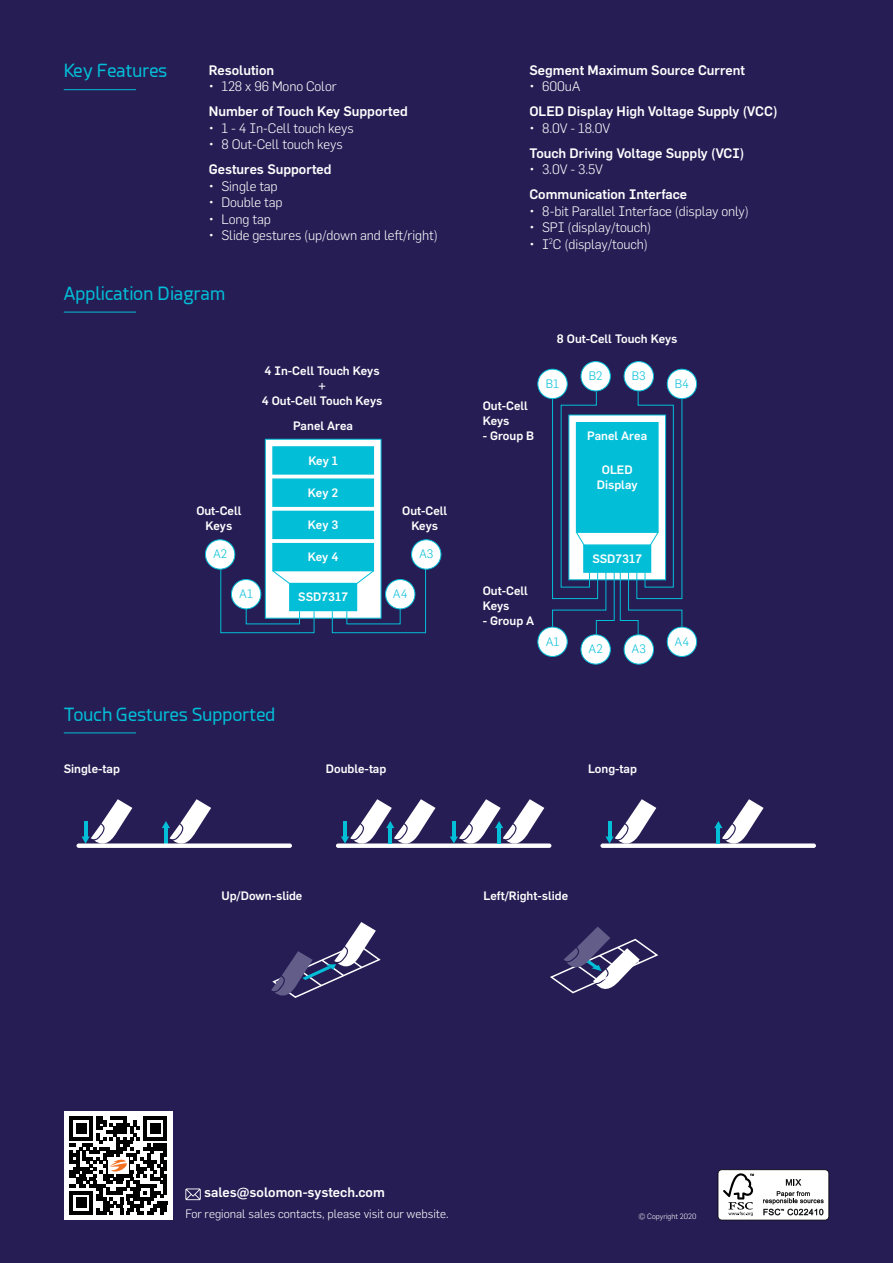
<style>
.page{position:relative;width:893px;height:1263px;background:#251d54}
.page>*{position:absolute;margin:0;border:0;box-sizing:border-box;transform-origin:0 0}
.t1{font:18px "Esphimere";color:#03bed7}
.t2{font:300 13.5px "Flama";letter-spacing:-.01em;color:#fff}
.t3{font:500 13.5px "Flama";color:#fff}
.t4{font:500 12px/15px "Flama";color:#fff;text-align:center}
.t5{font:300 12px "Flama";color:#fff}
.t6{font:300 12px "Flama";color:#03bed7}
.t7{font:300 7.5px "Flama";color:#fff}
</style>
<div class="page">
<div style="left:265px;top:439px;width:116px;height:179px;background:#fff;border:1px solid #03bed7"></div>
<div style="left:272px;top:446px;width:102px;height:29px;background:#03bed7;border:1px solid #03bed7"></div>
<div style="left:272px;top:478px;width:102px;height:29px;background:#03bed7;border:1px solid #03bed7"></div>
<div style="left:272px;top:511px;width:102px;height:28px;background:#03bed7"></div>
<div style="left:272px;top:543px;width:102px;height:28px;background:#03bed7"></div>
<div style="left:289px;top:583px;width:68px;height:28px;background:#03bed7"></div>
<svg style="left:220px;top:554px;width:95px;height:79px"></svg>
<div style="left:231px;top:579px;width:30px;height:30px;background:#fff;border-radius:50%"></div>
<div style="left:231px;top:579px;width:30px;height:30px;border:1px solid #03bed7;border-radius:50%"></div>
<div style="left:205px;top:540px;width:30px;height:29px;background:#fff;border-radius:50%"></div>
<div style="left:205px;top:539px;width:30px;height:30px;border:1px solid #03bed7;border-radius:50%"></div>
<svg style="left:332px;top:554px;width:94px;height:79px"></svg>
<div style="left:385px;top:579px;width:30px;height:30px;background:#fff;border-radius:50%"></div>
<div style="left:385px;top:579px;width:30px;height:30px;border:1px solid #03bed7;border-radius:50%"></div>
<div style="left:412px;top:540px;width:29px;height:29px;background:#fff;border-radius:50%"></div>
<div style="left:411px;top:539px;width:30px;height:30px;border:1px solid #03bed7;border-radius:50%"></div>
<div style="left:538px;top:627px;width:29px;height:29px;background:#fff;border-radius:50%"></div>
<div style="left:537px;top:627px;width:31px;height:30px;border:1px solid #03bed7;border-radius:50%"></div>
<div style="left:581px;top:635px;width:29px;height:29px;background:#fff;border-radius:50%"></div>
<div style="left:581px;top:634px;width:30px;height:30px;border:1px solid #03bed7;border-radius:50%"></div>
<div style="left:624px;top:635px;width:29px;height:29px;background:#fff;border-radius:50%"></div>
<div style="left:624px;top:634px;width:30px;height:30px;border:1px solid #03bed7;border-radius:50%"></div>
<div style="left:667px;top:627px;width:30px;height:29px;background:#fff;border-radius:50%"></div>
<div style="left:667px;top:627px;width:30px;height:30px;border:1px solid #03bed7;border-radius:50%"></div>
<div style="left:667px;top:369px;width:30px;height:30px;background:#fff;border-radius:50%"></div>
<div style="left:667px;top:369px;width:30px;height:30px;border:1px solid #03bed7;border-radius:50%"></div>
<div style="left:624px;top:362px;width:29px;height:29px;background:#fff;border-radius:50%"></div>
<div style="left:624px;top:361px;width:30px;height:30px;border:1px solid #03bed7;border-radius:50%"></div>
<div style="left:581px;top:362px;width:29px;height:29px;background:#fff;border-radius:50%"></div>
<div style="left:581px;top:361px;width:30px;height:30px;border:1px solid #03bed7;border-radius:50%"></div>
<div style="left:538px;top:369px;width:29px;height:30px;background:#fff;border-radius:50%"></div>
<div style="left:537px;top:369px;width:31px;height:30px;border:1px solid #03bed7;border-radius:50%"></div>
<svg style="left:552px;top:391px;width:131px;height:244px"></svg>
<svg style="left:81px;top:799px;width:51px;height:44px"></svg>
<svg style="left:162px;top:799px;width:49px;height:44px"></svg>
<div style="left:77px;top:843px;width:215px;height:5px;background:#fff;border-radius:2px"></div>
<div style="left:336px;top:843px;width:215px;height:5px;background:#fff;border-radius:2px"></div>
<svg style="left:341px;top:799px;width:94px;height:49px"></svg>
<svg style="left:450px;top:799px;width:94px;height:49px"></svg>
<div style="left:600px;top:843px;width:216px;height:5px;background:#fff;border-radius:2px"></div>
<svg style="left:605px;top:799px;width:51px;height:49px"></svg>
<svg style="left:714px;top:799px;width:50px;height:49px"></svg>
<svg style="left:550px;top:926px;width:109px;height:68px"></svg>
<svg style="left:271px;top:922px;width:110px;height:76px"></svg>
<hr style="left:64px;top:312px;width:72px;height:1px;background:#03bed7">
<hr style="left:64px;top:732px;width:72px;height:1px;background:#03bed7">
<hr style="left:64px;top:89px;width:72px;height:1px;background:#03bed7">
<div style="left:64px;top:1111px;width:109px;height:109px;background:#fff"></div>
<svg style="left:69px;top:1117px;width:98px;height:97px"></svg>
<svg style="left:185px;top:1188px;width:16px;height:12px"></svg>
<svg style="left:718px;top:1169px;width:111px;height:51px;background:#d7d7d7"></svg>
<h1 class="t1" style="left:64px;top:61px;width:105px">Key Features</h1>
<p class="t3" style="left:209px;top:62px;width:67px">Resolution</p>
<p class="t2" style="left:209px;top:78px;width:129px">• 128 x 96 Mono Color</p>
<p class="t3" style="left:209px;top:103px;width:200px">Number of Touch Key Supported</p>
<p class="t2" style="left:209px;top:120px;width:147px">• 1 - 4 In-Cell touch keys</p>
<p class="t2" style="left:209px;top:136px;width:135px">• 8 Out-Cell touch keys</p>
<p class="t3" style="left:209px;top:161px;width:124px">Gestures Supported</p>
<p class="t2" style="left:209px;top:178px;width:70px">• Single tap</p>
<p class="t2" style="left:209px;top:194px;width:75px">• Double tap</p>
<p class="t2" style="left:209px;top:211px;width:63px">• Long tap</p>
<p class="t2" style="left:209px;top:227px;width:231px">• Slide gestures (up/down and left/right)</p>
<h1 class="t1" style="left:64px;top:283px;width:163px">Application Diagram</h1>
<p class="t4" style="left:262px;top:363px;width:122px">4 In-Cell Touch Keys +<br>4 Out-Cell Touch Keys</p>
<p class="t4" style="left:293px;top:418px;width:61px">Panel Area</p>
<p class="t4" style="left:308px;top:453px;width:31px">Key 1</p>
<p class="t4" style="left:308px;top:485px;width:32px">Key 2</p>
<p class="t4" style="left:308px;top:517px;width:32px">Key 3</p>
<p class="t4" style="left:308px;top:549px;width:32px">Key 4</p>
<p class="t4" style="left:196px;top:503px;width:47px">Out-Cell<br>Keys</p>
<p class="t4" style="left:402px;top:503px;width:47px">Out-Cell<br>Keys</p>
<p class="t6" style="left:213px;top:547px;width:16px">A2</p>
<p class="t6" style="left:419px;top:547px;width:16px">A3</p>
<p class="t6" style="left:239px;top:586px;width:15px">A1</p>
<p class="t4" style="left:298px;top:589px;width:51px">SSD7317</p>
<h1 class="t1" style="left:64px;top:704px;width:213px">Touch Gestures Supported</h1>
<p class="t6" style="left:393px;top:586px;width:16px">A4</p>
<p class="t3" style="left:529px;top:62px;width:217px">Segment Maximum Source Current</p>
<p class="t2" style="left:529px;top:78px;width:53px">• 600uA</p>
<p class="t3" style="left:529px;top:103px;width:250px">OLED Display High Voltage Supply (VCC)</p>
<p class="t2" style="left:529px;top:120px;width:82px">• 8.0V - 18.0V</p>
<p class="t3" style="left:529px;top:145px;width:216px">Touch Driving Voltage Supply (VCI)</p>
<p class="t2" style="left:529px;top:161px;width:75px">• 3.0V - 3.5V</p>
<p class="t3" style="left:529px;top:186px;width:159px">Communication Interface</p>
<p class="t2" style="left:529px;top:203px;width:221px">• 8-bit Parallel Interface (display only)</p>
<p class="t2" style="left:529px;top:219px;width:123px">• SPI (display/touch)</p>
<p class="t2" style="left:529px;top:236px;width:120px">• I<sup>2</sup>C (display/touch)</p>
<p class="t4" style="left:557px;top:331px;width:122px">8 Out-Cell Touch Keys</p>
<p class="t4" style="left:483px;top:398px;width:47px;text-align:left">Out-Cell<br>Keys</p>
<p class="t4" style="left:483px;top:428px;width:53px">- Group B</p>
<p class="t6" style="left:546px;top:377px;width:15px">B1</p>
<p class="t4" style="left:483px;top:582px;width:47px;text-align:left">Out-Cell<br>Keys</p>
<p class="t4" style="left:483px;top:612px;width:53px">- Group A</p>
<p class="t6" style="left:546px;top:634px;width:15px">A1</p>
<p class="t6" style="left:589px;top:369px;width:15px">B2</p>
<p class="t6" style="left:632px;top:369px;width:15px">B3</p>
<p class="t4" style="left:587px;top:428px;width:61px">Panel Area</p>
<p class="t4" style="left:597px;top:462px;width:42px">OLED<br>Display</p>
<p class="t4" style="left:592px;top:551px;width:51px">SSD7317</p>
<p class="t6" style="left:675px;top:377px;width:16px">B4</p>
<p class="t6" style="left:589px;top:642px;width:16px">A2</p>
<p class="t6" style="left:632px;top:642px;width:16px">A3</p>
<p class="t6" style="left:675px;top:634px;width:16px">A4</p>
<p class="t4" style="left:64px;top:761px;width:58px">Single-tap</p>
<p class="t4" style="left:326px;top:761px;width:62px">Double-tap</p>
<p class="t4" style="left:588px;top:761px;width:50px">Long-tap</p>
<p class="t4" style="left:221px;top:888px;width:83px">Up/Down-slide</p>
<p class="t4" style="left:484px;top:888px;width:86px">Left/Right-slide</p>
<p class="t3" style="left:204px;top:1184px;width:182px">sales@solomon-systech.com</p>
<p class="t5" style="left:185px;top:1206px;width:265px">For regional sales contacts, please visit our website.</p>
<p class="t7" style="left:638px;top:1212px;width:59px">© Copyright 2020</p>
</div>
